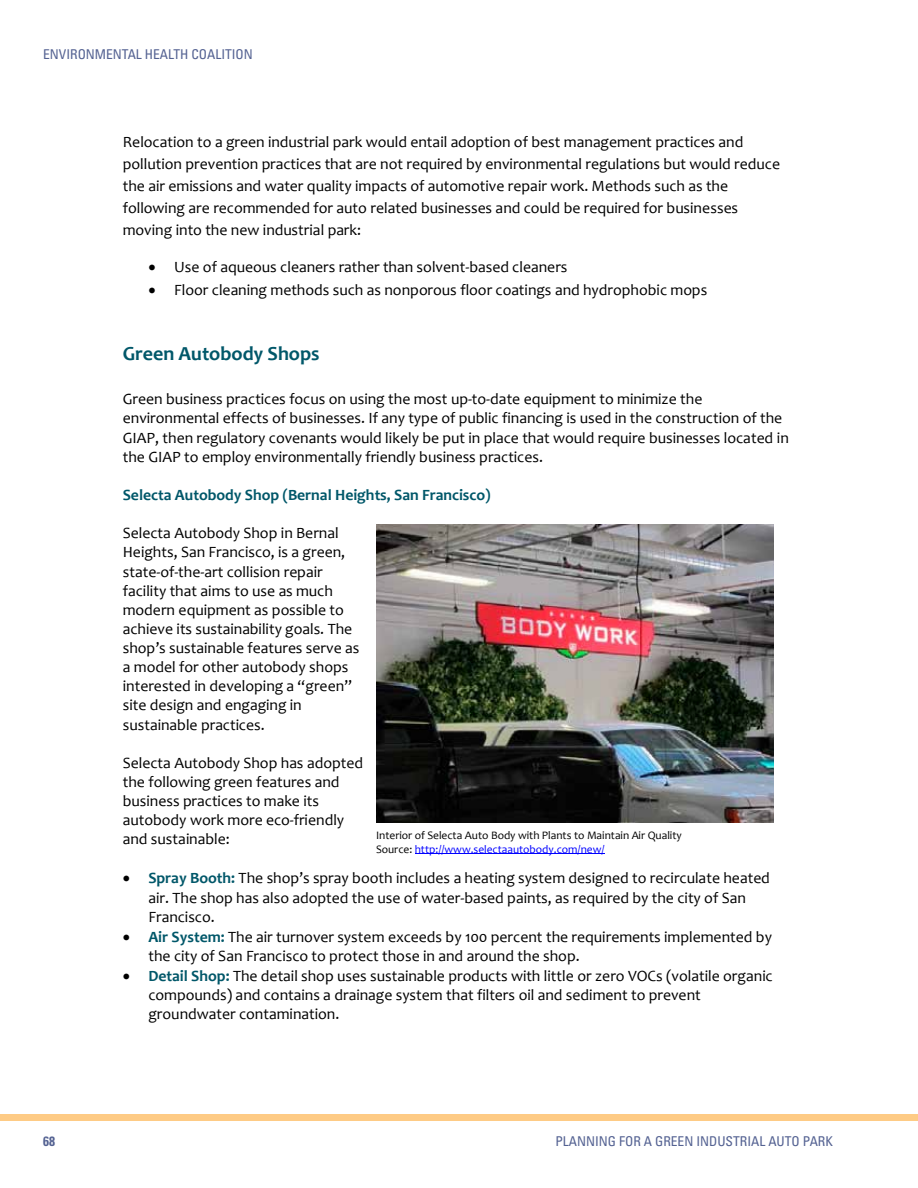
<style>
.page{position:relative;width:918px;height:1188px;background:#fff}
.page>*{position:absolute;margin:0;border:0;box-sizing:border-box;transform-origin:0 0}
.t1{font:700 19.95px "Candara";color:#005769}
.t2{font:15.75px/19.2px "Candara";color:#000}
.t3{font:700 15.75px "Candara";color:#005769}
.t4{font:condensed 13.5px "Univers";color:#546292}
.t5{font:700 condensed 13.5px "Univers";color:#546292}
.t6{font:11.4px/13.8px "Candara";letter-spacing:-.005em;color:#000}
.s1{font-weight:700;color:#005769}
.s2{color:#00f}
</style>
<div class="page">
<div style="left:0;top:1114px;width:918px;height:7px;background:#fecb85"></div>
<img style="left:376px;top:525px;width:398px;height:298px">
<hr style="left:415px;top:853px;width:190px;height:1px;background:#00f">
<p class="t4" style="left:43px;top:45px;width:211px">ENVIRONMENTAL HEALTH COALITION</p>
<p class="t2" style="left:123px;top:131px;width:659px;line-height:22px">Relocation to a green industrial park would entail adoption of best management practices and pollution prevention practices that are not required by environmental regulations but would reduce the air emissions and water quality impacts of automotive repair work. Methods such as the following are recommended for auto related businesses and could be required for businesses moving into the new industrial park:</p>
<p class="t2" style="left:148px;top:257px;width:421px">• Use of aqueous cleaners rather than solvent-based cleaners</p>
<p class="t2" style="left:148px;top:280px;width:560px">• Floor cleaning methods such as nonporous floor coatings and hydrophobic mops</p>
<p class="t1" style="left:123px;top:341px;width:198px">Green Autobody Shops</p>
<p class="t2" style="left:123px;top:389px;width:668px">Green business practices focus on using the most up-to-date equipment to minimize the environmental effects of businesses. If any type of public financing is used in the construction of the GIAP, then regulatory covenants would likely be put in place that would require businesses located in the GIAP to employ environmentally friendly business practices.</p>
<p class="t3" style="left:123px;top:485px;width:370px">Selecta Autobody Shop (Bernal Heights, San Francisco)</p>
<p class="t2" style="left:123px;top:523px;width:238px">Selecta Autobody Shop in Bernal Heights, San Francisco, is a green, state-of-the-art collision repair facility that aims to use as much modern equipment as possible to achieve its sustainability goals. The shop’s sustainable features serve as a model for other autobody shops interested in developing a “green” site design and engaging in sustainable practices.</p>
<p class="t2" style="left:123px;top:753px;width:242px">Selecta Autobody Shop has adopted the following green features and business practices to make its autobody work more eco-friendly and sustainable:</p>
<p class="t2" style="left:148px;top:869px;width:623px;text-indent:-26px">• <span class="s1">Spray Booth:</span> The shop’s spray booth includes a heating system designed to recirculate heated air. The shop has also adopted the use of water-based paints, as required by the city of San<br>Francisco.</p>
<p class="t2" style="left:148px;top:927px;width:625px;text-indent:-26px">• <span class="s1">Air System:</span> The air turnover system exceeds by 100 percent the requirements implemented by the city of San Francisco to protect those in and around the shop.</p>
<p class="t2" style="left:148px;top:966px;width:626px;text-indent:-26px">• <span class="s1">Detail Shop:</span> The detail shop uses sustainable products with little or zero VOCs (volatile organic compounds) and contains a drainage system that filters oil and sediment to prevent groundwater contamination.</p>
<p class="t6" style="left:376px;top:828px;width:307px">Interior of Selecta Auto Body with Plants to Maintain Air Quality<br>Source: <span class="s2">http://www.selectaautobody.com/new/</span></p>
<p class="t5" style="left:43px;top:1133px;width:13px">68</p>
<p class="t4" style="left:555px;top:1133px;width:279px">PLANNING FOR A GREEN INDUSTRIAL AUTO PARK</p>
</div>
